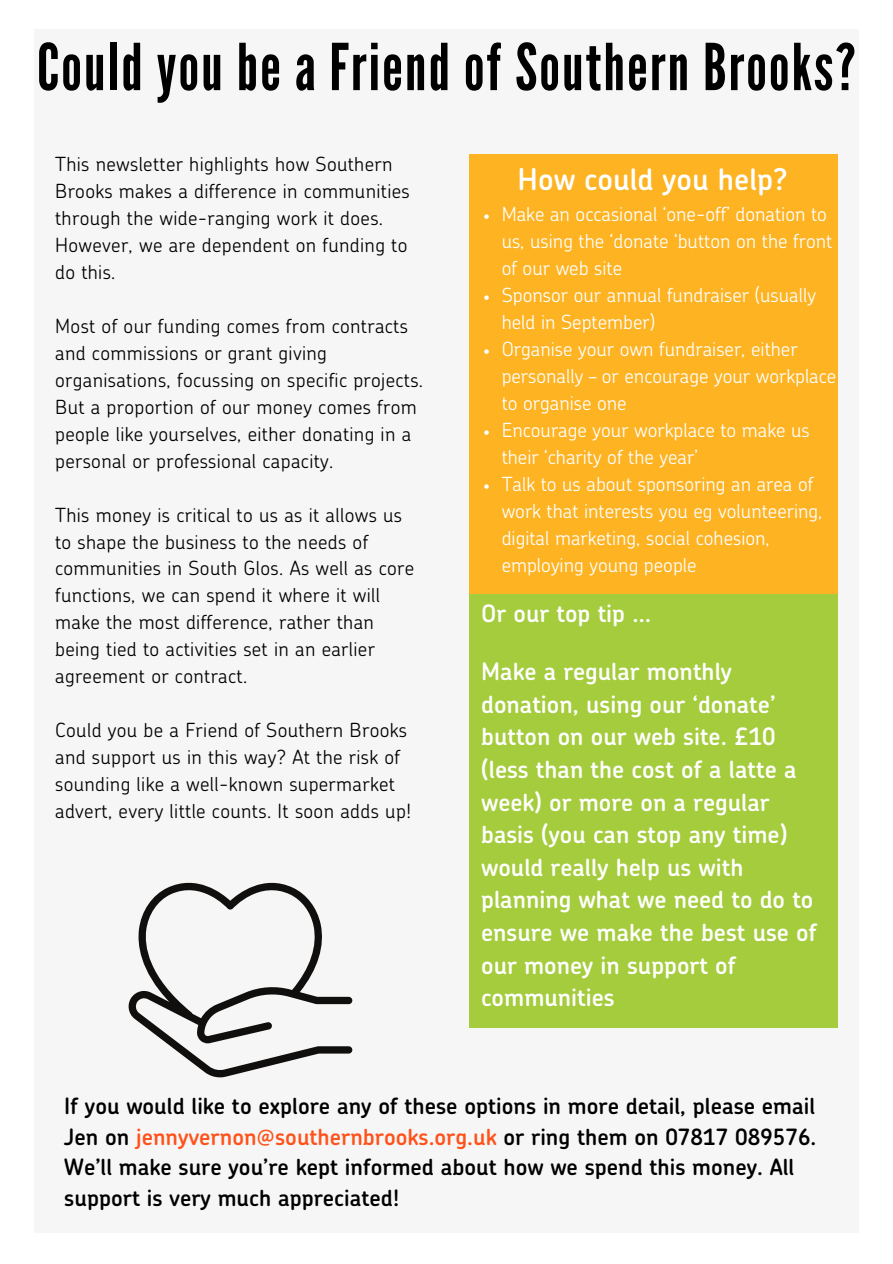
<style>
.page{position:relative;width:893px;height:1264px;background:#fff}
.page>*{position:absolute;margin:0;border:0;box-sizing:border-box;transform-origin:0 0}
.t1{font:64.5px "League Gothic";letter-spacing:.03em;color:#000}
.t2{font:600 30px "Chevin";color:#fff}
.t3{font:600 24px/32.5px "Chevin";color:#fff}
.t4{font:600 22.5px/30.3px "Chevin";color:#000}
.t5{font:300 19.5px/27px "Chevin";letter-spacing:.015em;color:#000}
.t6{font:300 19.5px/27px "Chevin";color:#fff}
.s1{color:#ff521a}
</style>
<div class="page">
<div style="left:34px;top:30px;width:824px;height:1202px;background:#f6f6f6"></div>
<div style="left:468px;top:589px;width:369px;height:439px;background:#a4cc3c"></div>
<div style="left:468px;top:155px;width:369px;height:439px;background:#fdb322"></div>
<svg style="left:128px;top:882px;width:224px;height:195px"></svg>
<svg style="left:484px;top:214px;width:4px;height:5px"></svg>
<svg style="left:484px;top:295px;width:4px;height:5px"></svg>
<svg style="left:484px;top:349px;width:4px;height:5px"></svg>
<svg style="left:484px;top:430px;width:4px;height:5px"></svg>
<svg style="left:484px;top:484px;width:4px;height:5px"></svg>
<h1 class="t1" style="left:37px;top:30px;width:820px">Could you be a Friend of Southern Brooks?</h1>
<p class="t5" style="left:55px;top:152px;width:356px">This newsletter highlights how Southern Brooks makes a difference in communities through the wide-ranging work it does.<br>However, we are dependent on funding to do this.</p>
<p class="t5" style="left:55px;top:314px;width:369px">Most of our funding comes from contracts and commissions or grant giving organisations, focussing on specific projects.<br>But a proportion of our money comes from people like yourselves, either donating in a personal or professional capacity.</p>
<p class="t5" style="left:55px;top:503px;width:360px">This money is critical to us as it allows us to shape the business to the needs of communities in South Glos. As well as core functions, we can spend it where it will make the most difference, rather than being tied to activities set in an earlier agreement or contract.</p>
<p class="t5" style="left:55px;top:719px;width:357px">Could you be a Friend of Southern Brooks and support us in this way? At the risk of sounding like a well-known supermarket advert, every little counts. It soon adds up!</p>
<h2 class="t2" style="left:517px;top:167px;width:272px">How could you help?</h2>
<p class="t6" style="left:501px;top:202px;width:336px">Make an occasional ‘one-off’ donation to us, using the ‘donate ‘button on the front of our web site<br>Sponsor our annual fundraiser (usually held in September)<br>Organise your own fundraiser, either personally – or encourage your workplace to organise one<br>Encourage your workplace to make us their ‘charity of the year’<br>Talk to us about sponsoring an area of work that interests you eg volunteering, digital marketing, social cohesion, employing young people</p>
<p class="t3" style="left:481px;top:599px;width:171px">Or our top tip …</p>
<p class="t3" style="left:481px;top:657px;width:337px">Make a regular monthly donation, using our ‘donate’ button on our web site. £10 (less than the cost of a latte a week) or more on a regular basis (you can stop any time) would really help us with planning what we need to do to ensure we make the best use of our money in support of communities</p>
<p class="t4" style="left:64px;top:1093px;width:753px">If you would like to explore any of these options in more detail, please email Jen on <span class="s1">jennyvernon@southernbrooks.org.uk</span> or ring them on 07817 089576.<br>We’ll make sure you’re kept informed about how we spend this money. All support is very much appreciated!</p>
</div>
